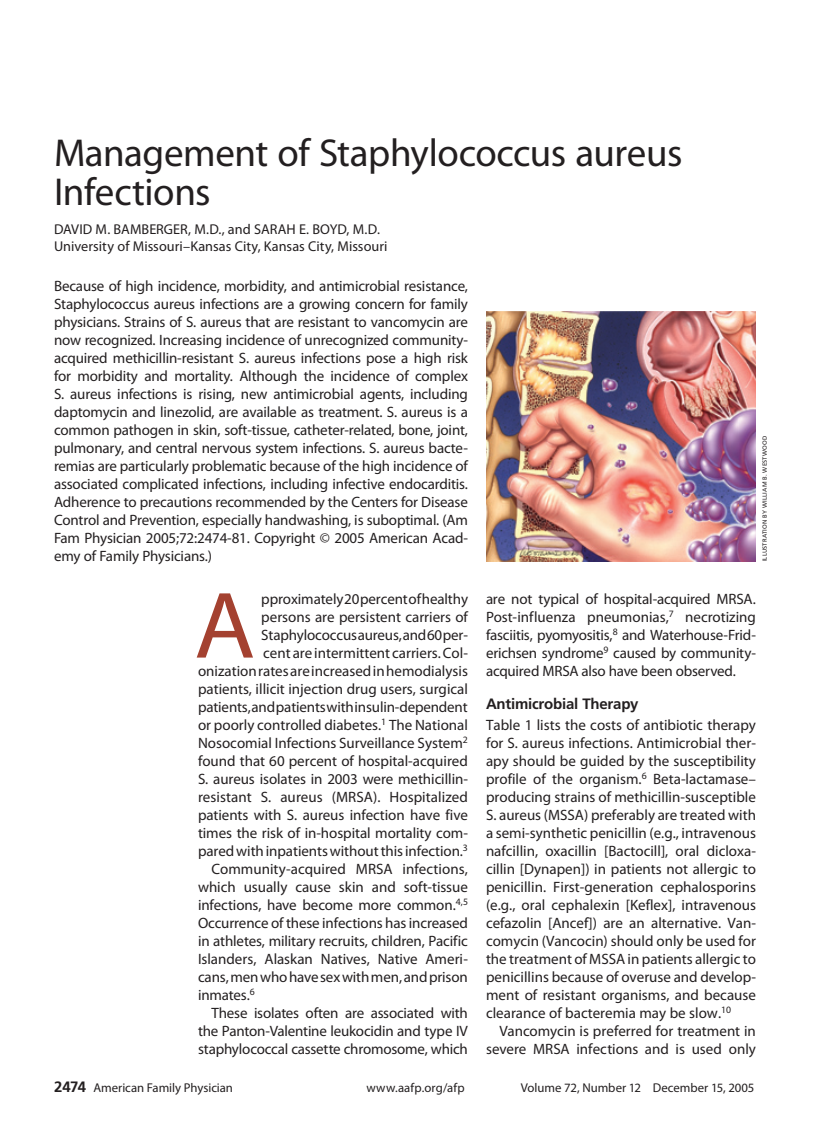
<style>
.page{position:relative;width:837px;height:1135px;background:#fff}
.page>*{position:absolute;margin:0;border:0;box-sizing:border-box;transform-origin:0 0}
.t1{font:95.1px "Myriad Pro";color:#a44130;scale:1.05 1}
.t2{font:39px/39px "Myriad Pro";letter-spacing:-.01em;color:#231f20}
.t3{font:15px/18px "Myriad Pro";letter-spacing:-.005em;color:#231f20;text-align:justify}
.t4{font:700 15px "Frutiger";letter-spacing:-.015em;color:#231f20}
.t5{font:14.25px/17.2px "Myriad Pro";letter-spacing:.005em;color:#231f20}
.t6{font:12.75px "Myriad Pro";color:#231f20}
.t7{font:6px "Frutiger";letter-spacing:.03em;color:#231f20}
.s1{font-family:"Frutiger";font-weight:700;font-size:15px}
</style>
<div class="page">
<img style="left:486px;top:312px;width:270px;height:249px">
<h2 class="t2" style="left:54px;top:133px;width:630px">Management of Staphylococcus aureus<br>Infections</h2>
<p class="t5" style="left:54px;top:220px;width:335px">DAVID M. BAMBERGER, M.D., and SARAH E. BOYD, M.D.<br>University of Missouri–Kansas City, Kansas City, Missouri</p>
<p class="t3" style="left:54px;top:276px;width:416px">Because of high incidence, morbidity, and antimicrobial resistance, Staphylococcus aureus infections are a growing concern for family physicians. Strains of S. aureus that are resistant to vancomycin are now recognized. Increasing incidence of unrecognized community&shy;acquired methicillin-resistant S. aureus infections pose a high risk for morbidity and mortality. Although the incidence of complex S. aureus infections is rising, new antimicrobial agents, including daptomycin and linezolid, are available as treatment. S. aureus is a common pathogen in skin, soft-tissue, catheter-related, bone, joint, pulmonary, and central nervous system infections. S. aureus bacte&shy;remias are particularly problematic because of the high incidence of associated complicated infections, including infective endocarditis.<br>Adherence to precautions recommended by the Centers for Disease Control and Prevention, especially handwashing, is suboptimal. (Am Fam Physician 2005;72:2474-81. Copyright © 2005 American Acad&shy;emy of Family Physicians.)</p>
<p class="t7" style="left:761px;top:561px;width:127px;rotate:-90deg">ILLUSTRATION BY WILLIAM B. WESTWOOD</p>
<h1 class="t1" style="left:194px;top:566px;width:60px">A</h1>
<p class="t3" style="left:261px;top:589px;width:208px">pproximately 20 percent of healthy</p>
<p class="t3" style="left:261px;top:607px;width:208px">persons are persistent carriers of</p>
<p class="t3" style="left:261px;top:625px;width:208px">Staphylococcus aureus, and 60 per-</p>
<p class="t3" style="left:263px;top:643px;width:206px">cent are intermittent carriers. Col-</p>
<p class="t3" style="left:198px;top:661px;width:271px">onization rates are increased in hemodialysis</p>
<p class="t3" style="left:198px;top:679px;width:272px">patients, illicit injection drug users, surgical</p>
<p class="t3" style="left:198px;top:697px;width:271px">patients, and patients with insulin-dependent</p>
<p class="t3" style="left:198px;top:715px;width:272px">or poorly controlled diabetes.<sup>1</sup> The National</p>
<p class="t3" style="left:198px;top:733px;width:272px">Nosocomial Infections Surveillance System<sup>2</sup></p>
<p class="t3" style="left:198px;top:751px;width:271px">found that 60 percent of hospital-acquired</p>
<p class="t3" style="left:198px;top:769px;width:271px">S. aureus isolates in 2003 were methicillin-</p>
<p class="t3" style="left:198px;top:787px;width:271px">resistant S. aureus (MRSA). Hospitalized</p>
<p class="t3" style="left:198px;top:805px;width:271px">patients with S. aureus infection have five</p>
<p class="t3" style="left:198px;top:823px;width:272px">times the risk of in-hospital mortality com-</p>
<p class="t3" style="left:198px;top:841px;width:272px">pared with inpatients without this infection.<sup>3</sup></p>
<p class="t3" style="left:212px;top:859px;width:258px">Community-acquired MRSA infections,</p>
<p class="t3" style="left:198px;top:877px;width:271px">which usually cause skin and soft-tissue</p>
<p class="t3" style="left:198px;top:895px;width:272px">infections, have become more common.<sup>4,5</sup></p>
<p class="t3" style="left:198px;top:913px;width:271px">Occurrence of these infections has increased</p>
<p class="t3" style="left:198px;top:931px;width:271px">in athletes, military recruits, children, Pacific</p>
<p class="t3" style="left:198px;top:949px;width:272px">Islanders, Alaskan Natives, Native Ameri-</p>
<p class="t3" style="left:198px;top:967px;width:271px">cans, men who have sex with men, and prison</p>
<p class="t3" style="left:198px;top:985px;width:58px">inmates.<sup>6</sup></p>
<p class="t3" style="left:212px;top:1003px;width:258px">These isolates often are associated with</p>
<p class="t3" style="left:198px;top:1021px;width:271px">the Panton-Valentine leukocidin and type IV</p>
<p class="t3" style="left:198px;top:1039px;width:271px">staphylococcal cassette chromosome, which</p>
<p class="t3" style="left:486px;top:589px;width:272px">are not typical of hospital-acquired MRSA.<br>Post-influenza pneumonias,<sup>7</sup> necrotizing fasciitis, pyomyositis,<sup>8</sup> and Waterhouse-Frid&shy;erichsen syndrome<sup>9</sup> caused by community&shy;acquired MRSA also have been observed.</p>
<p class="t4" style="left:486px;top:694px;width:154px">Antimicrobial Therapy</p>
<p class="t3" style="left:486px;top:715px;width:272px">Table 1 lists the costs of antibiotic therapy for S. aureus infections. Antimicrobial ther&shy;apy should be guided by the susceptibility profile of the organism.<sup>6</sup> Beta-lactamase– producing strains of methicillin-susceptible S. aureus (MSSA) preferably are treated with a semi-synthetic penicillin (e.g., intravenous nafcillin, oxacillin [Bactocill], oral dicloxa&shy;cillin [Dynapen]) in patients not allergic to penicillin. First-generation cephalosporins (e.g., oral cephalexin [Keflex], intravenous cefazolin [Ancef]) are an alternative. Van&shy;comycin (Vancocin) should only be used for the treatment of MSSA in patients allergic to penicillins because of overuse and develop&shy;ment of resistant organisms, and because clearance of bacteremia may be slow.<sup>10</sup></p>
<p class="t3" style="left:486px;top:1021px;width:271px;text-align:right">Vancomycin is preferred for treatment in severe MRSA infections and is used only</p>
<p class="t6" style="left:54px;top:1079px;width:181px"><span class="s1">2474</span> American Family Physician</p>
<p class="t6" style="left:366px;top:1079px;width:100px">www.aafp.org/afp</p>
<p class="t6" style="left:521px;top:1079px;width:235px">Volume 72, Number 12 December 15, 2005</p>
</div>
